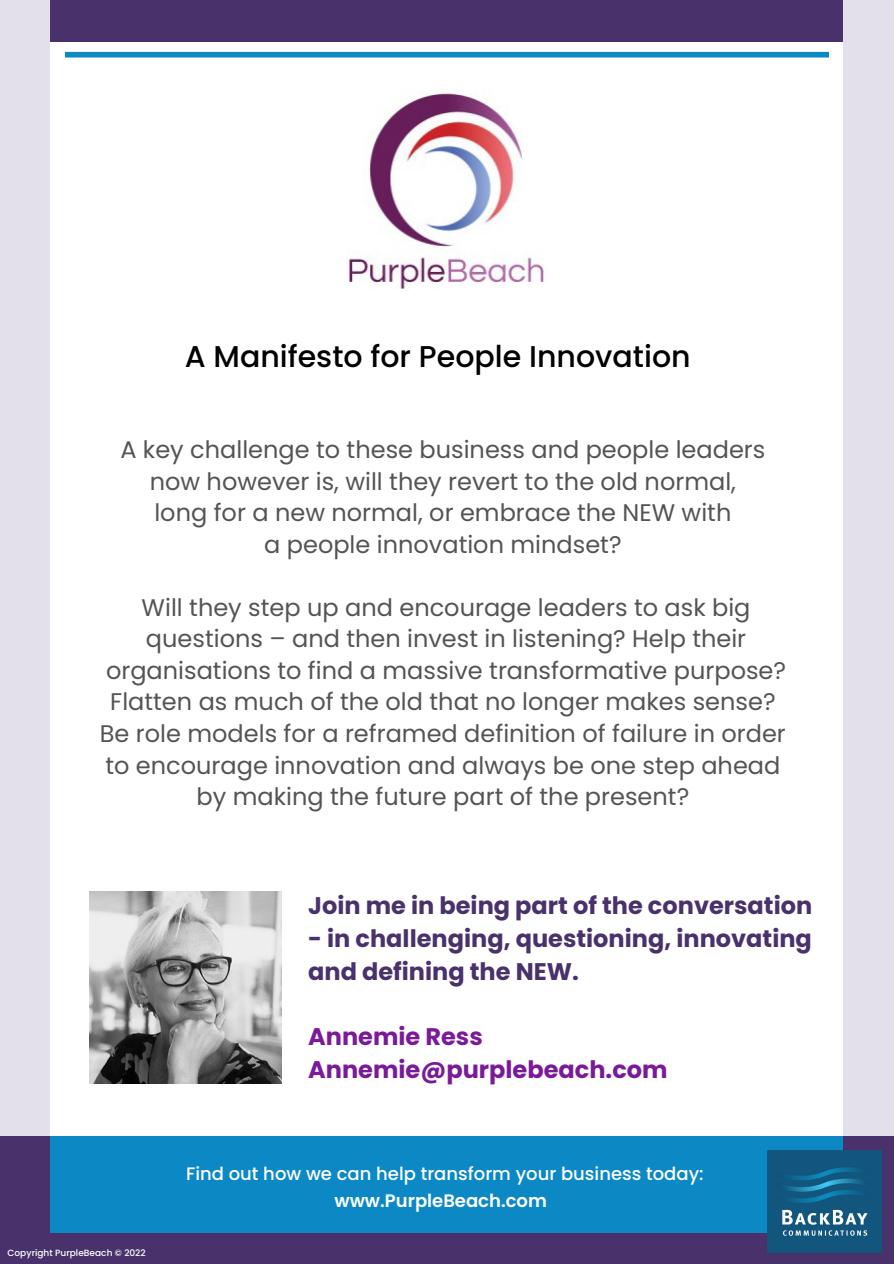
<style>
.page{position:relative;width:894px;height:1264px;background:#fff}
.page>*{position:absolute;margin:0;border:0;box-sizing:border-box;transform-origin:0 0}
.t1{font:500 30px "Poppins";color:#000}
.t2{font:24px/31.5px "Poppins";color:#545454;text-align:center}
.t3{font:700 24px/32.7px "Poppins";color:#49326b}
.t4{font:700 24px "Poppins";color:#7b1a99}
.t5{font:500 18px "Poppins";color:#fff}
.t6{font:600 18px "Poppins";color:#fff}
.t7{font:500 9px "Poppins";color:#fff}
</style>
<div class="page">
<div style="left:0;top:0;width:893px;height:1263px;background:#e4e0eb"></div>
<div style="left:51px;top:42px;width:791px;height:1094px;background:#fff"></div>
<div style="left:0;top:1136px;width:893px;height:127px;background:#49326b"></div>
<div style="left:51px;top:1136px;width:791px;height:97px;background:#0c89c5"></div>
<div style="left:51px;top:0;width:791px;height:42px;background:#49326b"></div>
<img style="left:347px;top:93px;width:197px;height:197px">
<img style="left:767px;top:1150px;width:114px;height:102px">
<img style="left:89px;top:891px;width:192px;height:192px">
<div style="left:65px;top:52px;width:763px;height:6px;background:#0c89c5"></div>
<p class="t1" style="left:185px;top:336px;width:507px">A Manifesto for People Innovation</p>
<p class="t2" style="left:120px;top:434px;width:646px">A key challenge to these business and people leaders</p>
<p class="t2" style="left:150px;top:465px;width:587px">now however is, will they revert to the old normal,</p>
<p class="t2" style="left:154px;top:497px;width:578px">long for a new normal, or embrace the NEW with</p>
<p class="t2" style="left:264px;top:528px;width:359px">a people innovation mindset?</p>
<p class="t2" style="left:106px;top:591px;width:681px">Will they step up and encourage leaders to ask big questions – and then invest in listening? Help their organisations to find a massive transformative purpose?<br>Flatten as much of the old that no longer makes sense?</p>
<p class="t2" style="left:100px;top:717px;width:687px">Be role models for a reframed definition of failure in order</p>
<p class="t2" style="left:105px;top:749px;width:676px">to encourage innovation and always be one step ahead</p>
<p class="t2" style="left:196px;top:781px;width:494px">by making the future part of the present?</p>
<p class="t3" style="left:308px;top:889px;width:505px">Join me in being part of the conversation</p>
<p class="t3" style="left:308px;top:922px;width:505px">- in challenging, questioning, innovating and defining the NEW.</p>
<p class="t4" style="left:308px;top:1019px;width:176px">Annemie Ress</p>
<p class="t4" style="left:308px;top:1052px;width:361px">Annemie@purplebeach.com</p>
<p class="t5" style="left:186px;top:1160px;width:519px">Find out how we can help transform your business today:</p>
<p class="t7" style="left:8px;top:1246px;width:139px">Copyright PurpleBeach © 2022</p>
<p class="t6" style="left:334px;top:1188px;width:214px">www.PurpleBeach.com</p>
</div>
